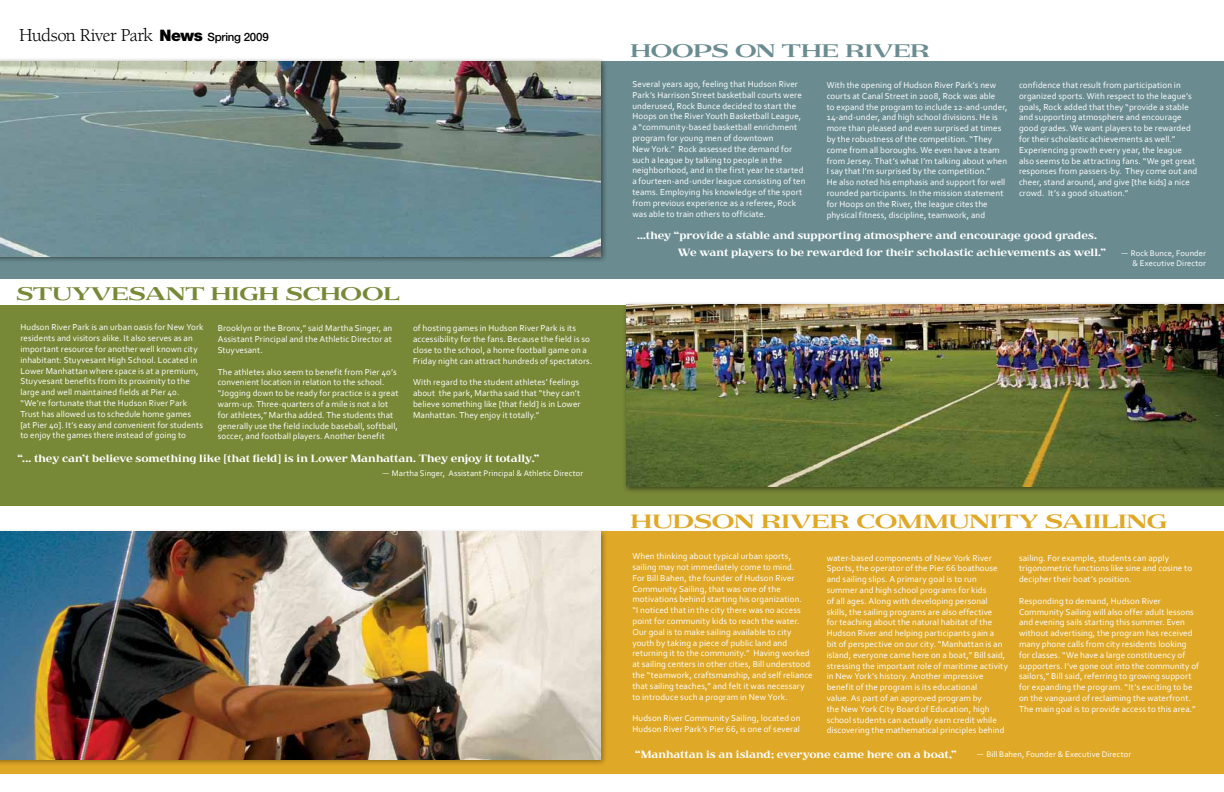
<style>
.page{position:relative;width:1224px;height:792px;background:#fff}
.page>*{position:absolute;margin:0;border:0;box-sizing:border-box;transform-origin:0 0}
.t1{font:20px "Jimbo MM 525 1100";letter-spacing:.005em;color:#dfa826}
.t2{font:19px "Jimbo MM 525 1100";letter-spacing:.005em;color:#778837}
.t3{font:19px "Jimbo MM 525 1100";letter-spacing:.005em;color:#6a8c91}
.t4{font:18.7px "Berkeley";letter-spacing:-.035em;color:#000}
.t5{font:11px/17px "Jimbo MM 525 725";letter-spacing:-.005em;color:#fff}
.t6{font:9px/10.8px "Corbel";letter-spacing:.01em;color:#fff}
.t7{font:8.5px/10.2px "Corbel";letter-spacing:.01em;color:#fff;text-align:right}
.s1{font-family:"Helvetica Neue";font-weight:900;font-size:15.8px}
.s2{font-family:"Helvetica Neue";font-weight:500;font-size:11.5px}
.s3{font-family:"Helvetica Neue";font-weight:300}
</style>
<div class="page">
<div style="left:0;top:532px;width:1224px;height:242px;background:#dfa826"></div>
<div style="left:0;top:305px;width:1224px;height:201px;background:#778837"></div>
<div style="left:0;top:61px;width:1224px;height:218px;background:#6a8c91"></div>
<div style="left:622px;top:301px;width:602px;height:193px;background:#000;opacity:.5"></div>
<img style="left:626px;top:305px;width:598px;height:182px">
<div style="left:0;top:57px;width:608px;height:206px;background:#000;opacity:.5"></div>
<img style="left:0;top:61px;width:601px;height:195px">
<div style="left:0;top:528px;width:608px;height:239px;background:#000;opacity:.35"></div>
<img style="left:0;top:532px;width:601px;height:228px">
<h3 class="t4" style="left:19px;top:24px;width:251px">Hudson River Park <span class="s1">News</span> <span class="s2">Spring 2009</span></h3>
<h2 class="t2" style="left:16px;top:283px;width:385px">STUYVESANT HIGH SCHOOL</h2>
<p class="t6" style="left:20px;top:322px;width:185px">Hudson River Park is an urban oasis for New York residents and visitors alike. It also serves as an important resource for another well known city inhabitant: Stuyvesant High School. Located in Lower Manhattan where space is at a premium, Stuyvesant benefits from its proximity to the large and well maintained fields at Pier 40. “We’re fortunate that the Hudson River Park Trust has allowed us to schedule home games<br>[at Pier 40]. It’s easy and convenient for students to enjoy the games there instead of going to</p>
<p class="t6" style="left:218px;top:323px;width:176px;text-align:justify">Brooklyn or the Bronx,” said Martha Singer, an Assistant Principal and the Athletic Director at Stuyvesant.</p>
<p class="t6" style="left:218px;top:366px;width:182px">The athletes also seem to benefit from Pier 40’s convenient location in relation to the school. “Jogging down to be ready for practice is a great warm-up. Three-quarters of a mile is not a lot for athletes,” Martha added. The students that generally use the field include baseball, softball, soccer, and football players. Another benefit</p>
<p class="t6" style="left:413px;top:323px;width:181px">of hosting games in Hudson River Park is its accessibility for the fans. Because the field is so close to the school, a home football game on a Friday night can attract hundreds of spectators.</p>
<p class="t6" style="left:413px;top:377px;width:169px">With regard to the student athletes’ feelings about the park, Martha said that “they can’t believe something like [that field] is in Lower Manhattan. They enjoy it totally.”</p>
<p class="t5" style="left:17px;top:450px;width:523px">“... they can’t believe something like [that field] is in Lower Manhattan. They enjoy it totally.”</p>
<p class="t7" style="left:382px;top:467px;width:203px"><span class="s3">—</span> Martha Singer, Assistant Principal &amp; Athletic Director</p>
<h2 class="t3" style="left:630px;top:41px;width:301px">HOOPS ON THE RIVER</h2>
<p class="t6" style="left:632px;top:78px;width:175px">Several years ago, feeling that Hudson River Park’s Harrison Street basketball courts were underused, Rock Bunce decided to start the Hoops on the River Youth Basketball League, a “community-based basketball enrichment program for young men of downtown<br>New York.” Rock assessed the demand for such a league by talking to people in the neighborhood, and in the first year he started a fourteen-and-under league consisting of ten teams. Employing his knowledge of the sport from previous experience as a referee, Rock was able to train others to officiate.</p>
<p class="t6" style="left:827px;top:79px;width:182px">With the opening of Hudson River Park’s new courts at Canal Street in 2008, Rock was able<br>to expand the program to include 12-and-under, 14-and-under, and high school divisions. He is more than pleased and even surprised at times by the robustness of the competition. “They come from all boroughs. We even have a team from Jersey. That’s what I’m talking about when I say that I’m surprised by the competition.”<br>He also noted his emphasis and support for well rounded participants. In the mission statement for Hoops on the River, the league cites the physical fitness, discipline, teamwork, and</p>
<p class="t6" style="left:1019px;top:79px;width:180px">confidence that result from participation in organized sports. With respect to the league’s goals, Rock added that they “provide a stable and supporting atmosphere and encourage good grades. We want players to be rewarded for their scholastic achievements as well.” Experiencing growth every year, the league also seems to be attracting fans. “We get great responses from passers-by. They come out and cheer, stand around, and give [the kids] a nice crowd. It’s a good situation.”</p>
<p class="t5" style="left:678px;top:227px;width:429px;text-indent:-41px">...they “provide a stable and supporting atmosphere and encourage good grades.<br>We want players to be rewarded for their scholastic achievements as well.”</p>
<p class="t7" style="left:1120px;top:248px;width:87px"><span class="s3">—</span> Rock Bunce, Founder &amp; Executive Director</p>
<h1 class="t1" style="left:630px;top:510px;width:538px">HUDSON RIVER COMMUNITY SAIILING</h1>
<p class="t6" style="left:632px;top:551px;width:182px">When thinking about typical urban sports, sailing may not immediately come to mind.<br>For Bill Bahen, the founder of Hudson River Community Sailing, that was one of the motivations behind starting his organization.<br>“I noticed that in the city there was no access point for community kids to reach the water.<br>Our goal is to make sailing available to city youth by taking a piece of public land and returning it to the community.” Having worked at sailing centers in other cities, Bill understood the “teamwork, craftsmanship, and self reliance that sailing teaches,” and felt it was necessary to introduce such a program in New York.</p>
<p class="t6" style="left:632px;top:713px;width:170px">Hudson River Community Sailing, located on<br>Hudson River Park’s Pier 66, is one of several</p>
<p class="t6" style="left:827px;top:552px;width:183px">water-based components of New York River Sports, the operator of the Pier 66 boathouse and sailing slips. A primary goal is to run summer and high school programs for kids<br>of all ages. Along with developing personal skills, the sailing programs are also effective<br>for teaching about the natural habitat of the Hudson River and helping participants gain a<br>bit of perspective on our city. “Manhattan is an island; everyone came here on a boat,” Bill said, stressing the important role of maritime activity in New York’s history. Another impressive benefit of the program is its educational<br>value. As part of an approved program by<br>the New York City Board of Education, high school students can actually earn credit while discovering the mathematical principles behind</p>
<p class="t6" style="left:1019px;top:552px;width:175px">sailing. For example, students can apply trigonometric functions like sine and cosine to decipher their boat’s position.</p>
<p class="t6" style="left:1019px;top:595px;width:182px">Responding to demand, Hudson River Community Sailing will also offer adult lessons and evening sails starting this summer. Even without advertising, the program has received many phone calls from city residents looking for classes. “We have a large constituency of supporters. I’ve gone out into the community of sailors,” Bill said, referring to growing support for expanding the program. “It’s exciting to be on the vanguard of reclaiming the waterfront.<br>The main goal is to provide access to this area.”</p>
<p class="t5" style="left:635px;top:746px;width:323px">“Manhattan is an island; everyone came here on a boat,”</p>
<p class="t7" style="left:976px;top:749px;width:157px"><span class="s3">—</span> Bill Bahen, Founder &amp; Executive Director</p>
</div>
